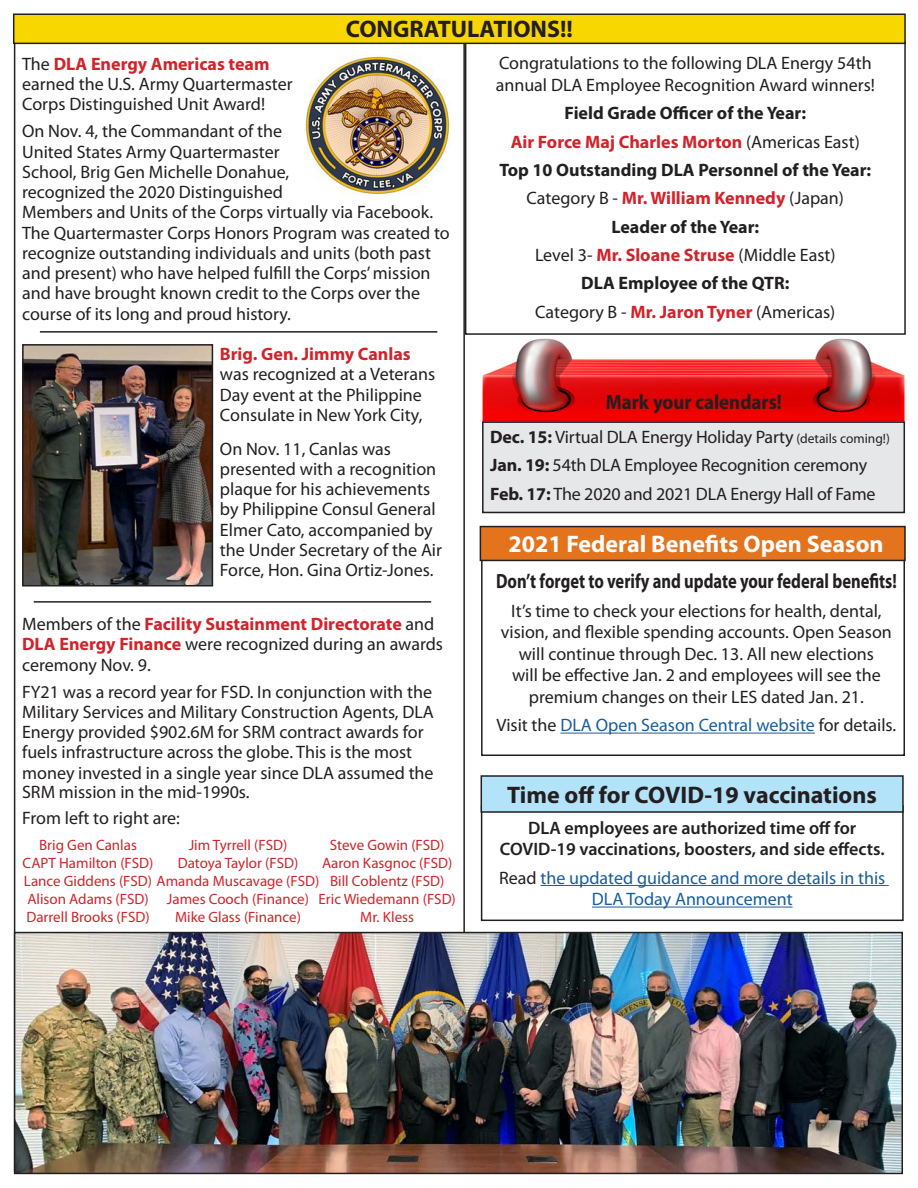
<style>
.page{position:relative;width:918px;height:1188px;background:#fff}
.page>*{position:absolute;margin:0;border:0;box-sizing:border-box;transform-origin:0 0}
.t1{font:700 24px "Myriad Pro";color:#231f20}
.t2{font:700 24px "Myriad Pro";color:#fff}
.t3{font:700 21px "Myriad Pro";color:#231f20;scale:.9 1}
.t4{font:700 20.7px "Myriad Pro";color:#231f20;scale:.8 1}
.t5{font:18px/20.2px "Myriad Pro";color:#231f20}
.t6{font:18px/21.6px "Myriad Pro";color:#175d9e;text-align:center}
.t7{font:700 18px "Myriad Pro";color:#231f20}
.t8{font:600 18px/21.6px "Myriad Pro";color:#231f20;text-align:center}
.t9{font:700 18px "Myriad Pro";color:#d1232a}
.t10{font:15px "Myriad Pro";color:#d1232a}
.s1{font-weight:700;color:#d1232a}
.s2{font-weight:400;color:#231f20}
.s3{font-weight:700}
.s4{font-size:13.5px}
.s5{color:#231f20}
</style>
<div class="page">
<img style="left:482px;top:338px;width:424px;height:175px">
<div style="left:465px;top:41px;width:441px;height:294px;border:2px solid #231f20"></div>
<hr style="left:541px;top:885px;width:348px;height:1px;background:#175d9e">
<hr style="left:592px;top:907px;width:201px;height:1px;background:#175d9e">
<div style="left:481px;top:805px;width:423px;height:116px;border:2px solid #231f20"></div>
<div style="left:14px;top:14px;width:891px;height:29px;background:#f8d600"></div>
<div style="left:13px;top:14px;width:893px;height:30px;border:2px solid #231f20"></div>
<img style="left:304px;top:56px;width:146px;height:139px">
<div style="left:483px;top:422px;width:421px;height:90px;background:#e6e7e9"></div>
<div style="left:482px;top:421px;width:423px;height:92px;border:2px solid #231f20"></div>
<hr style="left:560px;top:733px;width:255px;height:1px;background:#175d9e">
<div style="left:481px;top:555px;width:424px;height:201px;border:2px solid #231f20"></div>
<div style="left:480px;top:527px;width:425px;height:33px;background:#e3731d"></div>
<div style="left:480px;top:526px;width:426px;height:35px;border:2px solid #231f20"></div>
<hr style="left:40px;top:331px;width:397px;height:2px;background:#231f20">
<img style="left:17px;top:935px;width:883px;height:236px">
<div style="left:14px;top:932px;width:889px;height:242px;border:2px solid #231f20"></div>
<hr style="left:34px;top:601px;width:397px;height:2px;background:#231f20">
<img style="left:25px;top:347px;width:185px;height:236px">
<div style="left:22px;top:344px;width:191px;height:242px;border:2px solid #231f20"></div>
<div style="left:481px;top:776px;width:422px;height:36px;background:#b3e3f9"></div>
<div style="left:481px;top:775px;width:423px;height:38px;border:2px solid #231f20"></div>
<p class="t1" style="left:346px;top:14px;width:229px">CONGRATULATIONS!!</p>
<p class="t5" style="left:22px;top:53px;width:272px">The <span class="s1">DLA Energy Americas team </span>earned the U.S. Army Quartermaster<br>Corps Distinguished Unit Award!</p>
<p class="t5" style="left:22px;top:121px;width:429px">On Nov. 4, the Commandant of the<br>United States Army Quartermaster<br>School, Brig Gen Michelle Donahue,<br>recognized the 2020 Distinguished<br>Members and Units of the Corps virtually via Facebook.<br>The Quartermaster Corps Honors Program was created to recognize outstanding individuals and units (both past and present) who have helped fulfill the Corps’ mission and have brought known credit to the Corps over the course of its long and proud history.</p>
<p class="t5" style="left:220px;top:344px;width:217px"><span class="s1">Brig. Gen. Jimmy Canlas </span>was recognized at a Veterans<br>Day event at the Philippine<br>Consulate in New York City,</p>
<p class="t5" style="left:220px;top:438px;width:224px">On Nov. 11, Canlas was presented with a recognition plaque for his achievements by Philippine Consul General<br>Elmer Cato, accompanied by the Under Secretary of the Air<br>Force, Hon. Gina Ortiz-Jones.</p>
<p class="t5" style="left:22px;top:614px;width:422px">Members of the <span class="s1">Facility Sustainment Directorate</span> and<br><span class="s1">DLA Energy Finance</span> were recognized during an awards ceremony Nov. 9.</p>
<p class="t5" style="left:22px;top:681px;width:413px">FY21 was a record year for FSD. In conjunction with the Military Services and Military Construction Agents, DLA Energy provided $902.6M for SRM contract awards for fuels infrastructure across the globe. This is the most money invested in a single year since DLA assumed the SRM mission in the mid-1990s.</p>
<p class="t5" style="left:22px;top:808px;width:159px">From left to right are:</p>
<p class="t10" style="left:39px;top:835px;width:99px">Brig Gen Canlas</p>
<p class="t10" style="left:23px;top:853px;width:132px">CAPT Hamilton (FSD)</p>
<p class="t10" style="left:24px;top:871px;width:297px">Lance Giddens (FSD) Amanda Muscavage (FSD)</p>
<p class="t10" style="left:27px;top:889px;width:123px">Alison Adams (FSD)</p>
<p class="t10" style="left:26px;top:907px;width:125px">Darrell Brooks (FSD)</p>
<p class="t10" style="left:189px;top:835px;width:100px">Jim Tyrrell (FSD)</p>
<p class="t10" style="left:178px;top:853px;width:122px">Datoya Taylor (FSD)</p>
<p class="t10" style="left:167px;top:889px;width:144px">James Cooch (Finance)</p>
<p class="t10" style="left:175px;top:907px;width:127px">Mike Glass (Finance)</p>
<p class="t10" style="left:330px;top:835px;width:116px">Steve Gowin (FSD)</p>
<p class="t10" style="left:322px;top:853px;width:132px">Aaron Kasgnoc (FSD)</p>
<p class="t10" style="left:330px;top:871px;width:116px">Bill Coblentz (FSD)</p>
<p class="t10" style="left:319px;top:889px;width:139px">Eric Wiedemann (FSD)</p>
<p class="t10" style="left:360px;top:907px;width:55px">Mr. Kless</p>
<p class="t5" style="left:496px;top:52px;width:381px;line-height:21.6px">Congratulations to the following DLA Energy 54th annual DLA Employee Recognition Award winners!</p>
<p class="t7" style="left:565px;top:102px;width:243px">Field Grade Officer of the Year:</p>
<p class="t9" style="left:511px;top:130px;width:350px">Air Force Maj Charles Morton <span class="s2">(Americas East)</span></p>
<p class="t7" style="left:499px;top:158px;width:373px">Top 10 Outstanding DLA Personnel of the Year:</p>
<p class="t5" style="left:527px;top:188px;width:319px">Category B - <span class="s1">Mr. William Kennedy</span> (Japan)</p>
<p class="t7" style="left:611px;top:215px;width:149px">Leader of the Year:</p>
<p class="t5" style="left:535px;top:245px;width:302px">Level 3- <span class="s1">Mr. Sloane Struse</span> (Middle East)</p>
<p class="t7" style="left:581px;top:272px;width:210px">DLA Employee of the QTR:</p>
<p class="t5" style="left:535px;top:301px;width:302px">Category B - <span class="s1">Mr. Jaron Tyner</span> (Americas)</p>
<p class="t3" style="left:606px;top:388px;width:197px">Mark your calendars!</p>
<p class="t5" style="left:490px;top:427px;width:401px"><span class="s3">Dec. 15:</span> Virtual DLA Energy Holiday Party <span class="s4">(details coming!)</span></p>
<p class="t5" style="left:490px;top:455px;width:378px"><span class="s3">Jan. 19:</span> 54th DLA Employee Recognition ceremony</p>
<p class="t5" style="left:490px;top:483px;width:387px"><span class="s3">Feb. 17:</span> The 2020 and 2021 DLA Energy Hall of Fame</p>
<p class="t2" style="left:509px;top:528px;width:377px">2021 Federal Benefits Open Season</p>
<p class="t4" style="left:496px;top:568px;width:502px">Don’t forget to verify and update your federal benefits!</p>
<p class="t5" style="left:501px;top:599px;width:392px;line-height:21.6px;text-align:center">It’s time to check your elections for health, dental, vision, and flexible spending accounts. Open Season will continue through Dec. 13. All new elections<br>will be effective Jan. 2 and employees will see the premium changes on their LES dated Jan. 21.</p>
<p class="t6" style="left:497px;top:714px;width:401px"><span class="s5">Visit the</span> DLA Open Season Central website <span class="s5">for details.</span></p>
<p class="t1" style="left:507px;top:779px;width:371px">Time off for COVID-19 vaccinations</p>
<p class="t8" style="left:500px;top:816px;width:386px">DLA employees are authorized time off for<br>COVID-19 vaccinations, boosters, and side effects.</p>
<p class="t6" style="left:499px;top:867px;width:388px"><span class="s5">Read</span> the updated guidance and more details in this<br>DLA Today Announcement</p>
</div>
